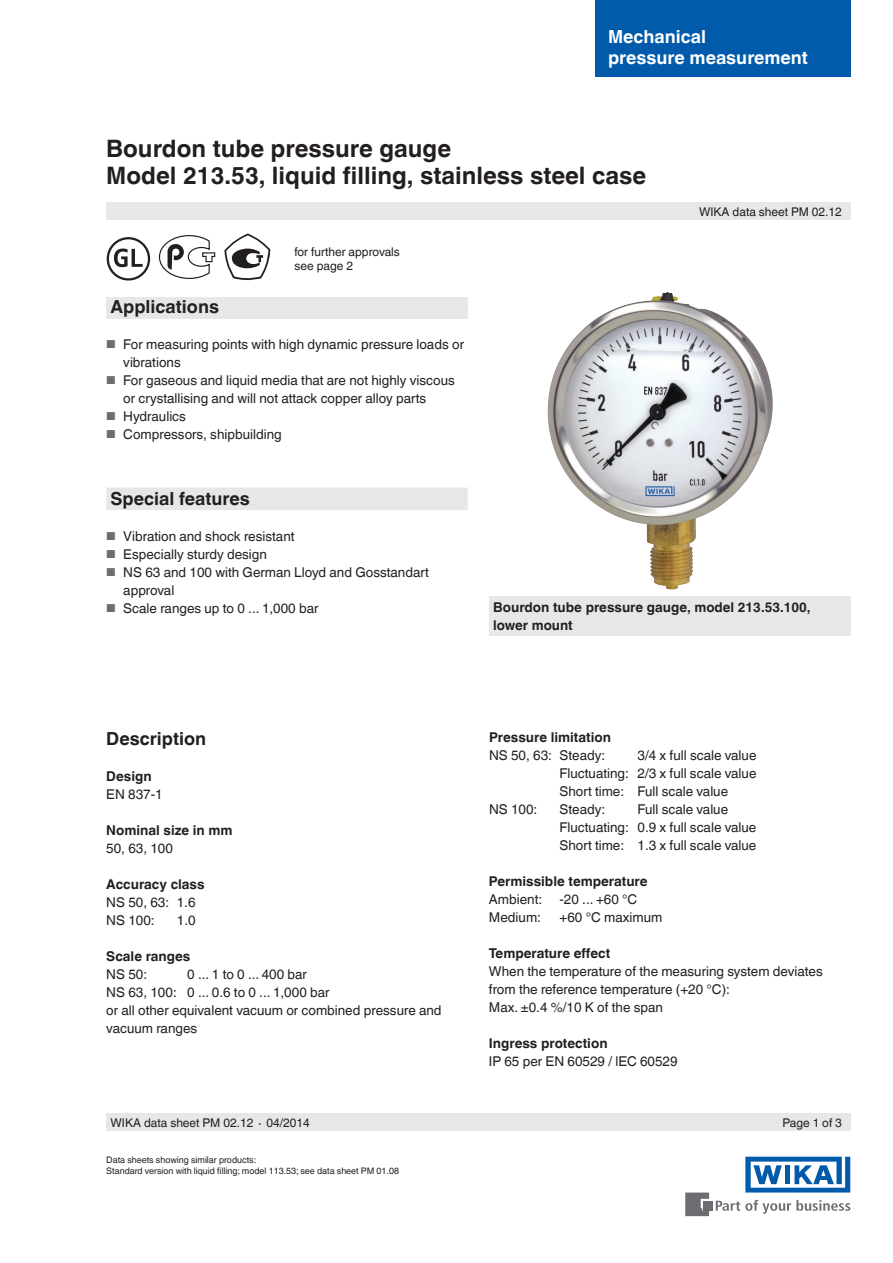
<style>
.page{position:relative;width:893px;height:1263px;background:#fff}
.page>*{position:absolute;margin:0;border:0;box-sizing:border-box;transform-origin:0 0}
.t1{font:700 24px/27px "Helvetica World";color:#231f20}
.t2{font:700 18px "Helvetica World";color:#231f20}
.t3{font:700 18px/21px "Helvetica World";color:#fff}
.t4{font:13.5px/18px "Helvetica World";color:#231f20}
.t5{font:700 13.5px/18px "Helvetica World";color:#231f20}
.t6{font:12px/13.5px "Helvetica World";color:#231f20}
.t7{font:9px/10.5px "Helvetica World";color:#231f20}
.s1{font-size:11.55px;color:#6c6d70}
</style>
<div class="page">
<div style="left:106px;top:298px;width:362px;height:21px;background:#e6e7e9"></div>
<svg style="left:716px;top:1200px;width:134px;height:14px"></svg>
<div style="left:703px;top:1201px;width:9px;height:9px;background:#6c6d70"></div>
<svg style="left:685px;top:1192px;width:24px;height:24px"></svg>
<svg style="left:745px;top:1157px;width:105px;height:35px"></svg>
<div style="left:106px;top:203px;width:744px;height:17px;background:#e6e7e9"></div>
<div style="left:106px;top:1114px;width:744px;height:17px;background:#e6e7e9"></div>
<img style="left:547px;top:292px;width:226px;height:298px">
<div style="left:107px;top:237px;width:43px;height:44px;border:2px solid #231f20;border-radius:50%"></div>
<svg style="left:114px;top:249px;width:29px;height:18px"></svg>
<svg style="left:159px;top:235px;width:56px;height:44px"></svg>
<svg style="left:224px;top:234px;width:46px;height:47px"></svg>
<div style="left:489px;top:596px;width:361px;height:40px;background:#e6e7e9"></div>
<div style="left:595px;top:0;width:255px;height:77px;background:#015aaa"></div>
<div style="left:106px;top:487px;width:362px;height:23px;background:#e6e7e9"></div>
<h2 class="t3" style="left:608px;top:26px;width:201px">Mechanical<br>pressure measurement</h2>
<h1 class="t1" style="left:106px;top:135px;width:541px">Bourdon tube pressure gauge<br>Model 213.53, liquid filling, stainless steel case</h1>
<p class="t6" style="left:294px;top:245px;width:107px">for further approvals see page 2</p>
<h2 class="t2" style="left:111px;top:296px;width:110px">Applications</h2>
<p class="t4" style="left:123px;top:335px;width:342px;text-indent:-17px"><span class="s1">■</span> For measuring points with high dynamic pressure loads or vibrations</p>
<p class="t4" style="left:123px;top:371px;width:333px;text-indent:-17px"><span class="s1">■</span> For gaseous and liquid media that are not highly viscous or crystallising and will not attack copper alloy parts</p>
<p class="t4" style="left:106px;top:407px;width:81px"><span class="s1">■</span> Hydraulics</p>
<p class="t4" style="left:106px;top:425px;width:177px"><span class="s1">■</span> Compressors, shipbuilding</p>
<p class="t6" style="left:699px;top:205px;width:144px">WIKA data sheet PM 02.12</p>
<h2 class="t2" style="left:111px;top:488px;width:141px">Special features</h2>
<p class="t4" style="left:106px;top:527px;width:190px"><span class="s1">■</span> Vibration and shock resistant</p>
<p class="t4" style="left:106px;top:545px;width:162px"><span class="s1">■</span> Especially sturdy design</p>
<p class="t4" style="left:123px;top:563px;width:307px;text-indent:-17px"><span class="s1">■</span> NS 63 and 100 with German Lloyd and Gosstandart approval</p>
<p class="t4" style="left:106px;top:599px;width:214px"><span class="s1">■</span> Scale ranges up to 0 ... 1,000 bar</p>
<h2 class="t2" style="left:106px;top:729px;width:101px">Description</h2>
<p class="t5" style="left:106px;top:768px;width:47px">Design</p>
<p class="t4" style="left:106px;top:786px;width:58px">EN 837-1</p>
<p class="t5" style="left:106px;top:822px;width:128px">Nominal size in mm</p>
<p class="t4" style="left:106px;top:840px;width:68px">50, 63, 100</p>
<p class="t5" style="left:106px;top:876px;width:100px">Accuracy class</p>
<p class="t4" style="left:106px;top:894px;width:91px">NS 50, 63: 1.6<br>NS 100:</p>
<p class="t4" style="left:177px;top:912px;width:20px">1.0</p>
<p class="t5" style="left:106px;top:948px;width:86px">Scale ranges</p>
<p class="t4" style="left:106px;top:966px;width:42px">NS 50:</p>
<p class="t4" style="left:106px;top:966px;width:337px;text-indent:81px">0 ... 1 to 0 ... 400 bar<br>NS 63, 100: 0 ... 0.6 to 0 ... 1,000 bar<br>or all other equivalent vacuum or combined pressure and vacuum ranges</p>
<p class="t5" style="left:493px;top:598px;width:319px">Bourdon tube pressure gauge, model 213.53.100, lower mount</p>
<p class="t5" style="left:489px;top:729px;width:123px">Pressure limitation</p>
<p class="t4" style="left:489px;top:747px;width:118px">NS 50, 63: Steady:</p>
<p class="t4" style="left:559px;top:747px;width:198px;text-align:justify;text-indent:78px">3/4 x full scale value Fluctuating: 2/3 x full scale value Short time: Full scale value</p>
<p class="t4" style="left:489px;top:801px;width:50px">NS 100:</p>
<p class="t4" style="left:559px;top:801px;width:47px">Steady:</p>
<p class="t4" style="left:559px;top:801px;width:198px;text-indent:78px">Full scale value<br>Fluctuating: 0.9 x full scale value<br>Short time: 1.3 x full scale value</p>
<p class="t5" style="left:489px;top:873px;width:160px">Permissible temperature</p>
<p class="t4" style="left:489px;top:891px;width:55px">Ambient:</p>
<p class="t4" style="left:559px;top:891px;width:79px">-20 ... +60 °C</p>
<p class="t4" style="left:489px;top:909px;width:53px">Medium:</p>
<p class="t4" style="left:559px;top:909px;width:104px">+60 °C maximum</p>
<p class="t5" style="left:489px;top:945px;width:123px">Temperature effect</p>
<p class="t4" style="left:489px;top:963px;width:335px">When the temperature of the measuring system deviates from the reference temperature (+20 °C):<br>Max. ±0.4 %/10 K of the span</p>
<p class="t5" style="left:489px;top:1035px;width:120px">Ingress protection</p>
<p class="t4" style="left:489px;top:1053px;width:190px">IP 65 per EN 60529 / lEC 60529</p>
<p class="t6" style="left:111px;top:1116px;width:201px">WIKA data sheet PM 02.12 ∙ 04/2014</p>
<p class="t6" style="left:782px;top:1116px;width:61px">Page 1 of 3</p>
<p class="t7" style="left:106px;top:1155px;width:294px">Data sheets showing similar products:<br>Standard version with liquid filling; model 113.53; see data sheet PM 01.08</p>
</div>
